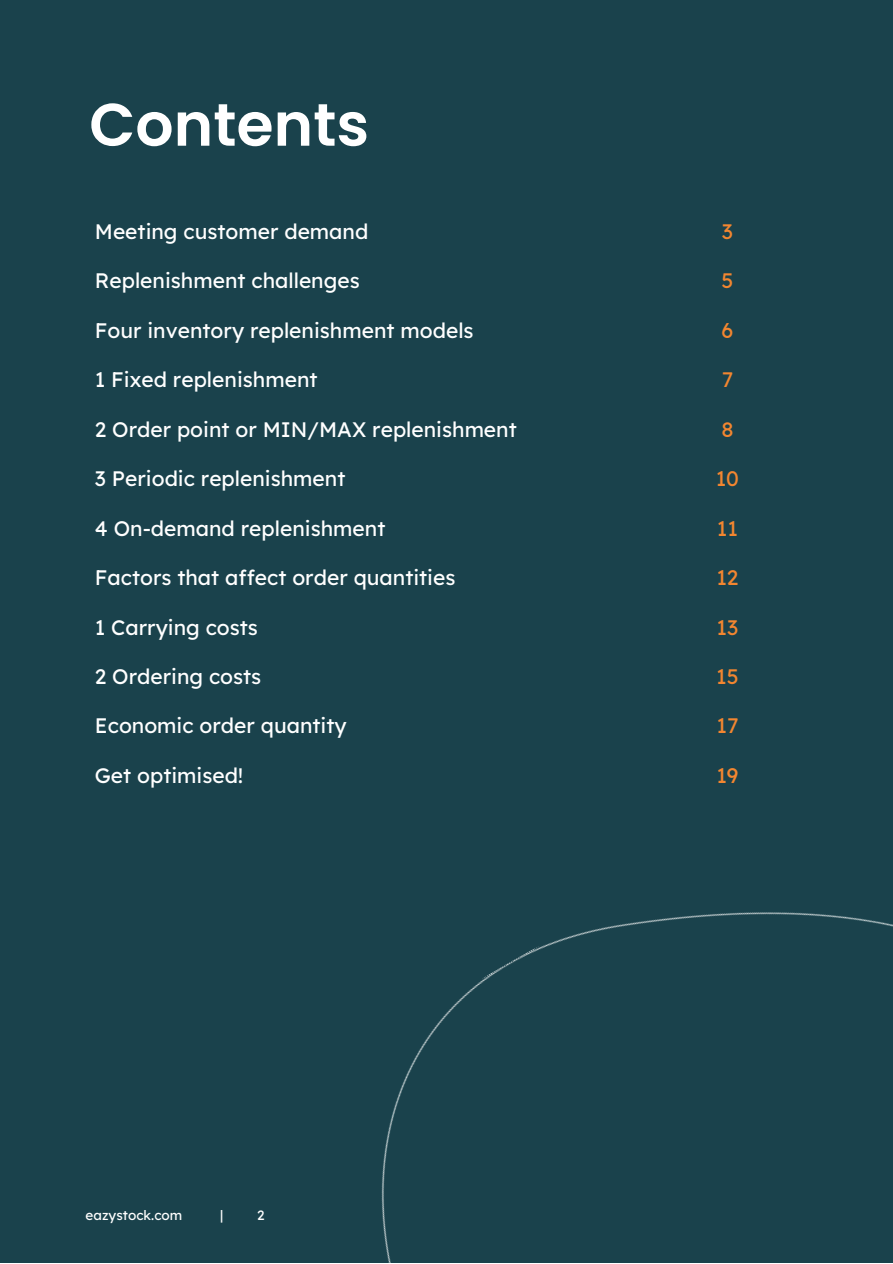
<style>
.page{position:relative;width:893px;height:1264px;background:#fff}
.page>*{position:absolute;margin:0;border:0;box-sizing:border-box;transform-origin:0 0}
.t1{font:600 60px "Poppins";color:#fff}
.t2{font:21px "Lexend";color:#fff}
.t3{font:21px "Lexend";color:#f38630}
.t4{font:13.5px "Lexend";color:#fff}
</style>
<div class="page">
<div style="left:0;top:0;width:892px;height:1262px;background:#1a424c"></div>
<img style="left:381px;top:912px;width:511px;height:350px">
<p class="t1" style="left:89px;top:83px;width:281px">Contents</p>
<p class="t2" style="left:95px;top:218px;width:275px">Meeting customer demand</p>
<p class="t3" style="left:721px;top:218px;width:13px">3</p>
<p class="t2" style="left:95px;top:267px;width:266px">Replenishment challenges</p>
<p class="t3" style="left:721px;top:267px;width:13px">5</p>
<p class="t2" style="left:95px;top:316px;width:380px">Four inventory replenishment models</p>
<p class="t3" style="left:721px;top:316px;width:13px">6</p>
<p class="t2" style="left:95px;top:366px;width:224px">1 Fixed replenishment</p>
<p class="t3" style="left:721px;top:366px;width:13px">7</p>
<p class="t2" style="left:95px;top:415px;width:423px">2 Order point or MIN/MAX replenishment</p>
<p class="t3" style="left:721px;top:415px;width:14px">8</p>
<p class="t2" style="left:95px;top:465px;width:252px">3 Periodic replenishment</p>
<p class="t3" style="left:715px;top:465px;width:25px">10</p>
<p class="t2" style="left:95px;top:514px;width:292px">4 On-demand replenishment</p>
<p class="t3" style="left:717px;top:514px;width:22px">11</p>
<p class="t2" style="left:95px;top:564px;width:362px">Factors that affect order quantities</p>
<p class="t3" style="left:716px;top:564px;width:23px">12</p>
<p class="t2" style="left:95px;top:613px;width:165px">1 Carrying costs</p>
<p class="t3" style="left:716px;top:613px;width:23px">13</p>
<p class="t2" style="left:95px;top:663px;width:168px">2 Ordering costs</p>
<p class="t3" style="left:716px;top:663px;width:24px">15</p>
<p class="t2" style="left:95px;top:712px;width:253px">Economic order quantity</p>
<p class="t3" style="left:716px;top:712px;width:23px">17</p>
<p class="t2" style="left:95px;top:762px;width:150px">Get optimised!</p>
<p class="t3" style="left:716px;top:762px;width:24px">19</p>
<p class="t4" style="left:86px;top:1205px;width:98px">eazystock.com</p>
<p class="t4" style="left:220px;top:1205px;width:5px">|</p>
<p class="t4" style="left:257px;top:1205px;width:9px">2</p>
</div>
